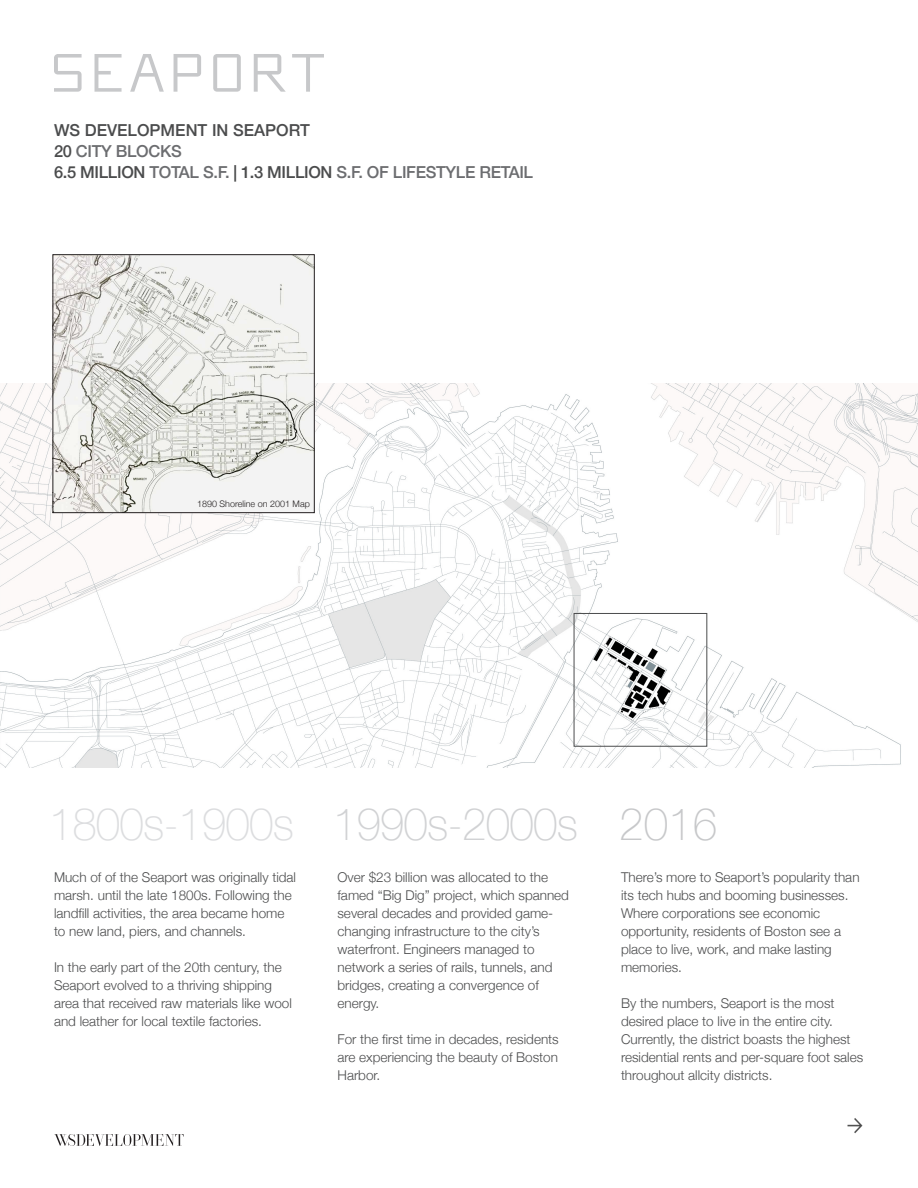
<style>
.page{position:relative;width:918px;height:1188px;background:#fff}
.page>*{position:absolute;margin:0;border:0;box-sizing:border-box;transform-origin:0 0}
.t1{font:100 45px "Helvetica Neue";letter-spacing:-.02em;color:#dcdddf}
.t2{font:100 45px "Helvetica Neue";letter-spacing:-.02em;color:#d1d2d4}
.t3{font:100 45px "Helvetica Neue";color:#c7c8ca}
.t4{font:500 16.5px "Helvetica Neue";letter-spacing:-.02em;color:#6c6d70}
.t5{font:500 16.5px "Helvetica Neue";color:#4b4c4d}
.t6{font:300 13.5px/18px "Helvetica Neue";color:#4b4c4d}
.t7{font:300 9px "Helvetica Neue";color:#231f20}
.s1{color:#4b4c4d}
</style>
<div class="page">
<img style="left:0;top:384px;width:918px;height:383px">
<img style="left:55px;top:256px;width:258px;height:255px">
<div style="left:53px;top:254px;width:262px;height:259px;border:1px solid #231f20"></div>
<svg style="left:54px;top:54px;width:28px;height:38px"></svg>
<svg style="left:95px;top:54px;width:27px;height:38px"></svg>
<svg style="left:130px;top:54px;width:34px;height:38px"></svg>
<svg style="left:174px;top:54px;width:27px;height:38px"></svg>
<svg style="left:213px;top:54px;width:28px;height:38px"></svg>
<svg style="left:254px;top:54px;width:32px;height:38px"></svg>
<svg style="left:292px;top:54px;width:32px;height:38px"></svg>
<svg style="left:54px;top:1134px;width:130px;height:12px"></svg>
<img style="left:847px;top:1118px;width:16px;height:16px">
<div style="left:574px;top:613px;width:133px;height:134px;border:1px solid #4b4c4d"></div>
<p class="t5" style="left:54px;top:117px;width:257px">WS DEVELOPMENT IN SEAPORT</p>
<p class="t4" style="left:54px;top:138px;width:129px"><span class="s1">20</span> CITY BLOCKS</p>
<p class="t4" style="left:54px;top:159px;width:481px"><span class="s1">6.5 MILLION</span> TOTAL S.F. <span class="s1">| 1.3 MILLION</span> S.F. OF LIFESTYLE RETAIL</p>
<p class="t7" style="left:197px;top:497px;width:114px">1890 Shoreline on 2001 Map</p>
<p class="t1" style="left:49px;top:790px;width:247px">1800s-1900s</p>
<p class="t2" style="left:333px;top:790px;width:247px">1990s-2000s</p>
<p class="t3" style="left:619px;top:790px;width:100px">2016</p>
<p class="t6" style="left:338px;top:867px;width:233px">Over $23 billion was allocated to the famed “Big Dig” project, which spanned several decades and provided game&shy;changing infrastructure to the city’s waterfront. Engineers managed to network a series of rails, tunnels, and bridges, creating a convergence of energy.</p>
<p class="t6" style="left:338px;top:1029px;width:223px;text-align:justify">For the first time in decades, residents are experiencing the beauty of Boston Harbor.</p>
<p class="t6" style="left:54px;top:867px;width:244px">Much of of the Seaport was originally tidal marsh. until the late 1800s. Following the landfill activities, the area became home to new land, piers, and channels.</p>
<p class="t6" style="left:54px;top:957px;width:239px">In the early part of the 20th century, the Seaport evolved to a thriving shipping area that received raw materials like wool and leather for local textile factories.</p>
<p class="t6" style="left:621px;top:867px;width:240px">There’s more to Seaport’s popularity than its tech hubs and booming businesses.<br>Where corporations see economic opportunity, residents of Boston see a place to live, work, and make lasting memories.</p>
<p class="t6" style="left:621px;top:993px;width:244px">By the numbers, Seaport is the most desired place to live in the entire city.<br>Currently, the district boasts the highest residential rents and per-square foot sales throughout allcity districts.</p>
</div>
